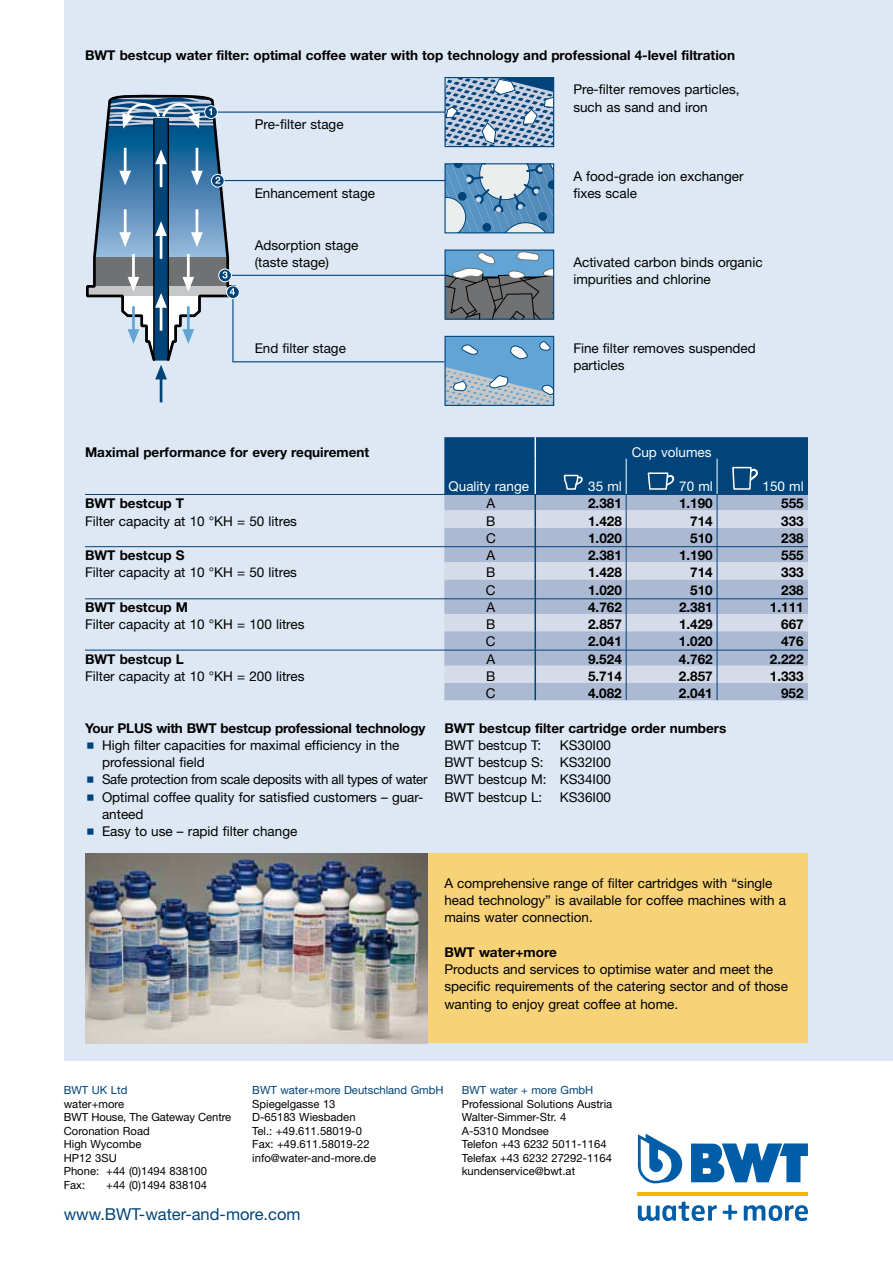
<style>
.page{position:relative;width:893px;height:1263px;background:#fff}
.page>*{position:absolute;margin:0;border:0;box-sizing:border-box;transform-origin:0 0}
.t1{font:16.5px "Helvetica Neue LT Pro";color:#00447a}
.t2{font:13.5px/17.2px "Helvetica Neue LT Pro";color:#000}
.t3{font:700 13.5px "Helvetica Neue LT Pro";color:#000}
.t4{font:13.5px "Helvetica Neue LT Pro";color:#fff}
.t5{font:11.25px/13.5px "Helvetica Neue LT Pro";color:#000}
.t6{font:11.25px "Helvetica Neue LT Pro";color:#00447a}
</style>
<div class="page">
<div style="left:64px;top:0;width:829px;height:1060px;background:#dde8f4"></div>
<div style="left:85px;top:853px;width:723px;height:190px;background:#f7d277"></div>
<img style="left:85px;top:853px;width:342px;height:190px">
<svg style="left:444px;top:437px;width:364px;height:263px"></svg>
<hr style="left:85px;top:546px;width:723px;height:1px;background:#00447a">
<hr style="left:85px;top:494px;width:723px;height:1px;background:#00447a">
<hr style="left:85px;top:598px;width:723px;height:1px;background:#00447a">
<hr style="left:85px;top:650px;width:723px;height:1px;background:#00447a">
<svg style="left:86px;top:78px;width:468px;height:326px"></svg>
<div style="left:444px;top:336px;width:110px;height:70px;border:1px solid #00447a"></div>
<svg style="left:691px;top:1143px;width:117px;height:39px"></svg>
<svg style="left:638px;top:1133px;width:45px;height:51px"></svg>
<hr style="left:638px;top:1192px;width:170px;height:3px;background:#f0b600">
<svg style="left:723px;top:1205px;width:14px;height:15px"></svg>
<svg style="left:638px;top:1201px;width:79px;height:20px"></svg>
<svg style="left:744px;top:1205px;width:64px;height:16px"></svg>
<p class="t3" style="left:85px;top:46px;width:651px">BWT bestcup water filter: optimal coffee water with top technology and professional 4-level filtration</p>
<p class="t2" style="left:255px;top:115px;width:90px">Pre-filter stage</p>
<p class="t2" style="left:255px;top:184px;width:122px">Enhancement stage</p>
<p class="t2" style="left:255px;top:236px;width:105px">Adsorption stage (taste stage)</p>
<p class="t2" style="left:255px;top:339px;width:93px">End filter stage</p>
<p class="t2" style="left:573px;top:81px;width:168px">Pre-filter removes particles, such as sand and iron</p>
<p class="t2" style="left:573px;top:167px;width:172px">A food-grade ion exchanger fixes scale</p>
<p class="t2" style="left:573px;top:253px;width:191px">Activated carbon binds organic impurities and chlorine</p>
<p class="t2" style="left:573px;top:339px;width:184px">Fine filter removes suspended particles</p>
<p class="t3" style="left:85px;top:443px;width:286px">Maximal performance for every requirement</p>
<p class="t3" style="left:85px;top:495px;width:101px">BWT bestcup T</p>
<p class="t2" style="left:85px;top:512px;width:213px">Filter capacity at 10 °KH = 50 litres</p>
<p class="t3" style="left:85px;top:547px;width:101px">BWT bestcup S</p>
<p class="t2" style="left:85px;top:564px;width:213px">Filter capacity at 10 °KH = 50 litres</p>
<p class="t3" style="left:85px;top:598px;width:105px">BWT bestcup M</p>
<p class="t2" style="left:85px;top:615px;width:221px">Filter capacity at 10 °KH = 100 litres</p>
<p class="t3" style="left:85px;top:650px;width:100px">BWT bestcup L</p>
<p class="t2" style="left:85px;top:667px;width:221px">Filter capacity at 10 °KH = 200 litres</p>
<p class="t3" style="left:85px;top:719px;width:342px">Your PLUS with BWT bestcup professional technology</p>
<p class="t2" style="left:102px;top:736px;width:327px">High filter capacities for maximal efficiency in the professional field<br>Safe protection from scale deposits with all types of water Optimal coffee quality for satisfied customers – guar&shy;anteed<br>Easy to use – rapid filter change</p>
<p class="t4" style="left:632px;top:443px;width:81px">Cup volumes</p>
<p class="t4" style="left:449px;top:478px;width:82px">Quality range</p>
<p class="t4" style="left:588px;top:478px;width:35px">35 ml</p>
<p class="t4" style="left:679px;top:478px;width:35px">70 ml</p>
<p class="t4" style="left:763px;top:478px;width:43px">150 ml</p>
<p class="t2" style="left:486px;top:495px;width:10px">A</p>
<p class="t3" style="left:588px;top:495px;width:35px">2.381</p>
<p class="t3" style="left:679px;top:495px;width:35px">1.190</p>
<p class="t3" style="left:781px;top:495px;width:24px">555</p>
<p class="t2" style="left:486px;top:512px;width:11px">B</p>
<p class="t3" style="left:588px;top:512px;width:35px">1.428</p>
<p class="t3" style="left:690px;top:512px;width:24px">714</p>
<p class="t3" style="left:781px;top:512px;width:24px">333</p>
<p class="t2" style="left:486px;top:529px;width:11px">C</p>
<p class="t3" style="left:588px;top:529px;width:35px">1.020</p>
<p class="t3" style="left:690px;top:529px;width:24px">510</p>
<p class="t3" style="left:781px;top:529px;width:24px">238</p>
<p class="t2" style="left:486px;top:546px;width:10px">A</p>
<p class="t3" style="left:588px;top:547px;width:35px">2.381</p>
<p class="t3" style="left:679px;top:547px;width:35px">1.190</p>
<p class="t3" style="left:781px;top:547px;width:24px">555</p>
<p class="t2" style="left:486px;top:564px;width:11px">B</p>
<p class="t3" style="left:588px;top:564px;width:35px">1.428</p>
<p class="t3" style="left:690px;top:564px;width:24px">714</p>
<p class="t3" style="left:781px;top:564px;width:24px">333</p>
<p class="t2" style="left:486px;top:581px;width:11px">C</p>
<p class="t3" style="left:588px;top:581px;width:35px">1.020</p>
<p class="t3" style="left:690px;top:581px;width:24px">510</p>
<p class="t3" style="left:781px;top:581px;width:24px">238</p>
<p class="t2" style="left:486px;top:598px;width:10px">A</p>
<p class="t3" style="left:588px;top:598px;width:35px">4.762</p>
<p class="t3" style="left:679px;top:598px;width:35px">2.381</p>
<p class="t3" style="left:770px;top:598px;width:35px">1.111</p>
<p class="t2" style="left:486px;top:615px;width:11px">B</p>
<p class="t3" style="left:588px;top:616px;width:35px">2.857</p>
<p class="t3" style="left:679px;top:616px;width:35px">1.429</p>
<p class="t3" style="left:781px;top:616px;width:24px">667</p>
<p class="t2" style="left:486px;top:633px;width:11px">C</p>
<p class="t3" style="left:588px;top:633px;width:35px">2.041</p>
<p class="t3" style="left:679px;top:633px;width:35px">1.020</p>
<p class="t3" style="left:781px;top:633px;width:24px">476</p>
<p class="t2" style="left:486px;top:650px;width:10px">A</p>
<p class="t3" style="left:588px;top:650px;width:35px">9.524</p>
<p class="t3" style="left:679px;top:650px;width:35px">4.762</p>
<p class="t3" style="left:770px;top:650px;width:35px">2.222</p>
<p class="t2" style="left:486px;top:667px;width:11px">B</p>
<p class="t3" style="left:588px;top:667px;width:35px">5.714</p>
<p class="t3" style="left:679px;top:667px;width:35px">2.857</p>
<p class="t3" style="left:770px;top:667px;width:35px">1.333</p>
<p class="t2" style="left:486px;top:684px;width:11px">C</p>
<p class="t3" style="left:588px;top:685px;width:35px">4.082</p>
<p class="t3" style="left:679px;top:685px;width:35px">2.041</p>
<p class="t3" style="left:781px;top:685px;width:24px">952</p>
<p class="t3" style="left:444px;top:719px;width:284px">BWT bestcup filter cartridge order numbers</p>
<p class="t2" style="left:444px;top:736px;width:98px">BWT bestcup T:</p>
<p class="t2" style="left:444px;top:736px;width:168px;text-align:justify;text-indent:116px">KS30I00<br>BWT bestcup S: KS32I00<br>BWT bestcup M: KS34I00<br>BWT bestcup L:</p>
<p class="t2" style="left:560px;top:788px;width:53px">KS36I00</p>
<p class="t2" style="left:444px;top:874px;width:343px">A comprehensive range of filter cartridges with “single head technology” is available for coffee machines with a mains water connection.</p>
<p class="t3" style="left:444px;top:943px;width:114px">BWT water+more</p>
<p class="t2" style="left:444px;top:960px;width:345px">Products and services to optimise water and meet the specific requirements of the catering sector and of those wanting to enjoy great coffee at home.</p>
<p class="t6" style="left:64px;top:1083px;width:65px">BWT UK Ltd</p>
<p class="t5" style="left:64px;top:1097px;width:169px">water+more<br>BWT House, The Gateway Centre<br>Coronation Road<br>High Wycombe<br>HP12 3SU<br>Phone: +44 (0)1494 838100<br>Fax:</p>
<p class="t5" style="left:106px;top:1178px;width:102px">+44 (0)1494 838104</p>
<p class="t6" style="left:252px;top:1083px;width:193px">BWT water+more Deutschland GmbH</p>
<p class="t5" style="left:252px;top:1097px;width:126px">Spiegelgasse 13<br>D-65183 Wiesbaden<br>Tel.: +49.611.58019-0<br>Fax: +49.611.58019-22 info@water-and-more.de</p>
<p class="t1" style="left:64px;top:1204px;width:238px">www.BWT-water-and-more.com</p>
<p class="t6" style="left:462px;top:1083px;width:133px">BWT water + more GmbH</p>
<p class="t5" style="left:462px;top:1097px;width:152px">Professional Solutions Austria<br>Walter-Simmer-Str. 4<br>A-5310 Mondsee<br>Telefon +43 6232 5011-1164<br>Telefax +43 6232 27292-1164 kundenservice@bwt.at</p>
</div>
